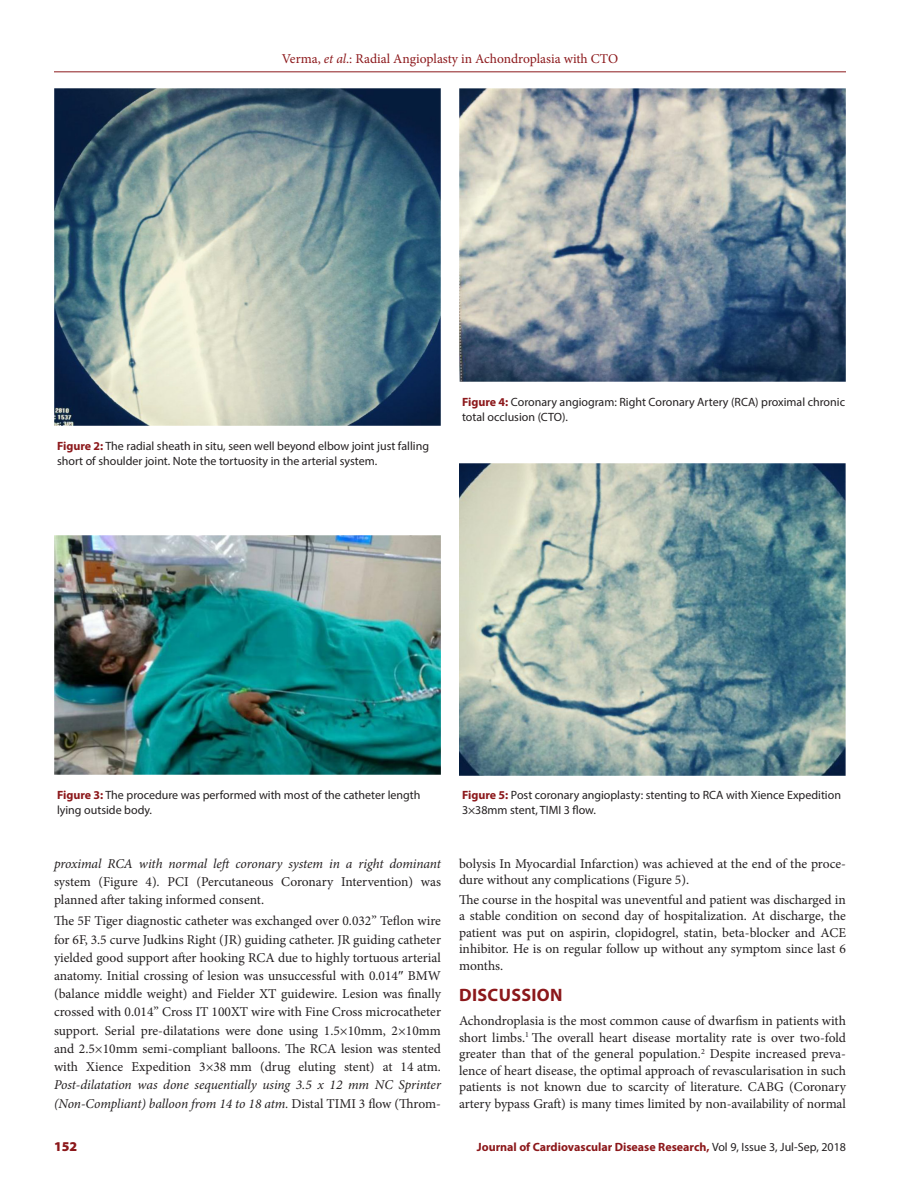
<style>
.page{position:relative;width:918px;height:1188px;background:#fff}
.page>*{position:absolute;margin:0;border:0;box-sizing:border-box;transform-origin:0 0}
._1_HD{font:700 18px "Myriad Pro";letter-spacing:.02em;color:#8c181b}
.TXT{font:13.5px/18.3px "Minion Pro";letter-spacing:-.005em;color:#231f20;text-align:justify}
.t1{font:13.5px "Minion Pro";color:#8c181b}
.LRH{font:900 13.5px "Myriad Pro";color:#8c181b}
.FIG_CAP{font:12px/15px "Myriad Pro";color:#231f20}
.LRH-2{font:700 12px "Myriad Pro";color:#8c181b}
.s1{font-style:italic}
.s2{font-weight:700;color:#8c181b}
.s3{font-weight:400;color:#231f20}
</style>
<div class="page">
<hr style="left:54px;top:72px;width:792px;height:1px;background:#8c181b">
<img style="left:54px;top:88px;width:387px;height:338px">
<img style="left:54px;top:536px;width:387px;height:239px">
<img style="left:459px;top:88px;width:387px;height:294px">
<img style="left:459px;top:463px;width:387px;height:312px">
<p class="t1" style="left:282px;top:50px;width:338px">Verma, <span class="s1">et al</span>.: Radial Angioplasty in Achondroplasia with CTO</p>
<p class="FIG_CAP" style="left:57px;top:438px;width:374px"><span class="s2">Figure 2:</span> The radial sheath in situ, seen well beyond elbow joint just falling short of shoulder joint. Note the tortuosity in the arterial system.</p>
<p class="FIG_CAP" style="left:462px;top:394px;width:385px"><span class="s2">Figure 4:</span> Coronary angiogram: Right Coronary Artery (RCA) proximal chronic total occlusion (CTO).</p>
<p class="FIG_CAP" style="left:57px;top:787px;width:365px"><span class="s2">Figure 3:</span> The procedure was performed with most of the catheter length lying outside body.</p>
<p class="TXT" style="left:54px;top:854px;width:388px"><span class="s1">proximal RCA with normal left coronary system in a right dominant </span>system (Figure 4)<span class="s1">.</span> PCI (Percutaneous Coronary Intervention) was planned after taking informed consent.</p>
<p class="TXT" style="left:54px;top:912px;width:389px">The 5F Tiger diagnostic catheter was exchanged over 0.032” Teflon wire for 6F, 3.5 curve Judkins Right (JR) guiding catheter. JR guiding catheter yielded good support after hooking RCA due to highly tortuous arterial anatomy. Initial crossing of lesion was unsuccessful with 0.014 BMW (balance middle weight) and Fielder XT guidewire. Lesion was finally crossed with 0.014” Cross IT 100XT wire with Fine Cross microcatheter support. Serial pre-dilatations were done using 1.5×10mm, 2×10mm and 2.5×10mm semi-compliant balloons. The RCA lesion was stented with Xience Expedition 3×38 mm (drug eluting stent) at 14 atm.<br><span class="s1">Post-dilatation was done sequentially using 3.5 x 12 mm NC Sprinter (Non-Compliant) balloon from 14 to 18 atm.</span> Distal TIMI 3 flow (Throm-</p>
<p class="FIG_CAP" style="left:462px;top:787px;width:381px"><span class="s2">Figure 5:</span> Post coronary angioplasty: stenting to RCA with Xience Expedition<br>3×38mm stent, TIMI 3 flow.</p>
<p class="TXT" style="left:459px;top:855px;width:389px;line-height:16.5px">bolysis In Myocardial Infarction) was achieved at the end of the proce&shy;dure without any complications (Figure 5).</p>
<p class="TXT" style="left:459px;top:891px;width:389px;line-height:16.5px">The course in the hospital was uneventful and patient was discharged in a stable condition on second day of hospitalization. At discharge, the patient was put on aspirin, clopidogrel, statin, beta-blocker and ACE inhibitor. He is on regular follow up without any symptom since last 6 months.</p>
<p class="_1_HD" style="left:459px;top:983px;width:105px">DISCUSSION</p>
<p class="TXT" style="left:459px;top:1013px;width:389px;line-height:16.5px">Achondroplasia is the most common cause of dwarfism in patients with short limbs.<sup>1</sup> The overall heart disease mortality rate is over two-fold greater than that of the general population.<sup>2</sup> Despite increased preva&shy;lence of heart disease, the optimal approach of revascularisation in such patients is not known due to scarcity of literature. CABG (Coronary artery bypass Graft) is many times limited by non-availability of normal</p>
<p class="LRH" style="left:54px;top:1137px;width:25px">152</p>
<p class="LRH-2" style="left:477px;top:1139px;width:371px">Journal of Cardiovascular Disease Research, <span class="s3">Vol 9, Issue 3, Jul-Sep, 2018</span></p>
</div>
